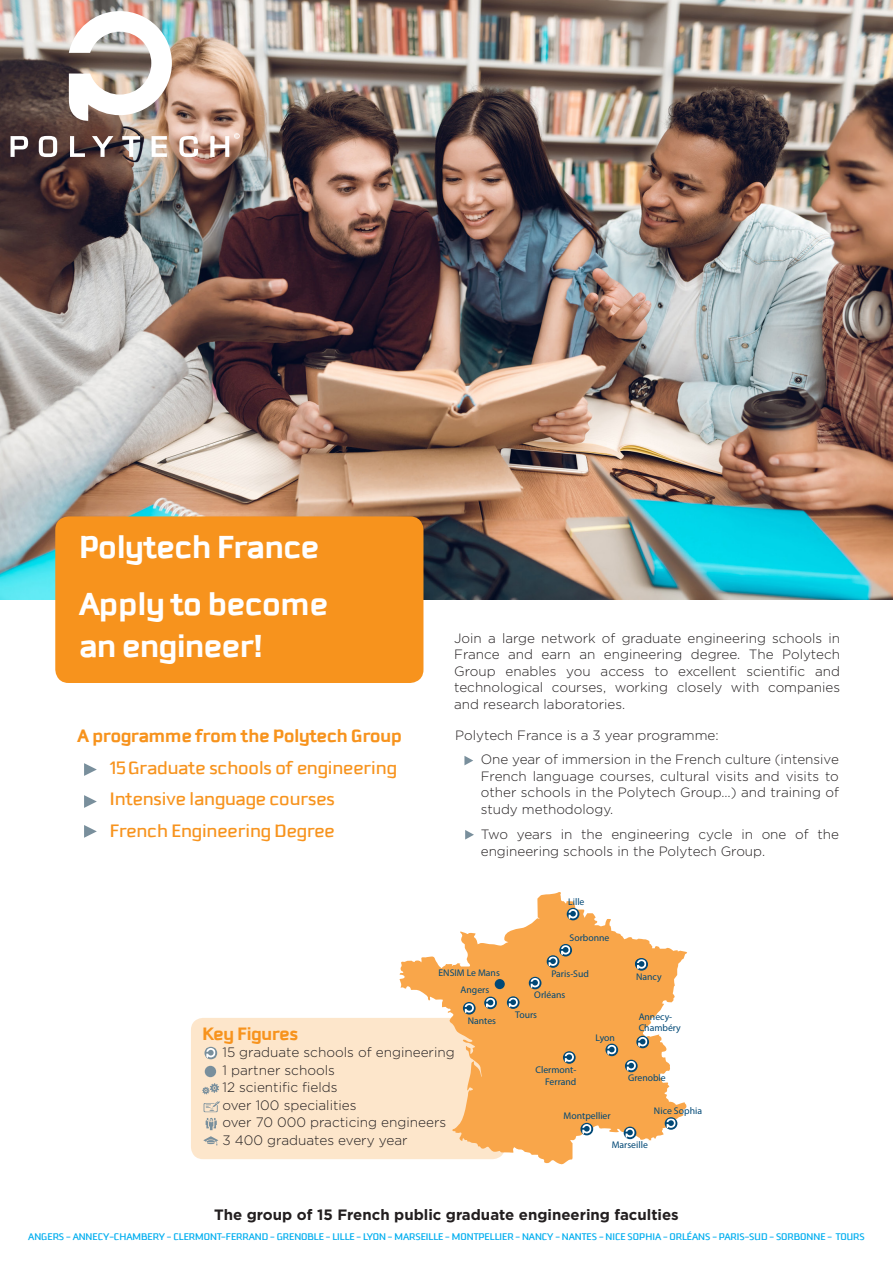
<style>
.page{position:relative;width:893px;height:1263px;background:#fff}
.page>*{position:absolute;margin:0;border:0;box-sizing:border-box;transform-origin:0 0}
.t1{font:700 34.5px/41.4px "Downtempo";color:#fff}
.t2{font:500 19.5px "Downtempo";color:#f7931d}
.t3{font:700 19.5px "Downtempo";color:#f7931d}
.t4{font:700 15px "Gotham";color:#231f20}
.t5{font:300 13.65px "Gotham";color:#231f20}
.t6{font:300 13.5px/16.5px "Gotham";color:#231f20;text-align:justify}
.t7{font:500 10.5px "Downtempo";color:#00aeef}
.t8{font:9.75px/11.7px "Myriad Pro";color:#004876;text-align:right}
</style>
<div class="page">
<img style="left:0;top:0;width:893px;height:600px">
<div style="left:55px;top:516px;width:368px;height:167px;background:#f7931d;border-radius:13px"></div>
<svg style="left:11px;top:136px;width:17px;height:21px"></svg>
<svg style="left:39px;top:136px;width:18px;height:21px"></svg>
<svg style="left:70px;top:136px;width:15px;height:21px"></svg>
<svg style="left:92px;top:136px;width:21px;height:21px"></svg>
<svg style="left:122px;top:136px;width:18px;height:21px"></svg>
<svg style="left:152px;top:136px;width:15px;height:21px"></svg>
<svg style="left:179px;top:136px;width:19px;height:21px"></svg>
<svg style="left:210px;top:133px;width:30px;height:24px"></svg>
<img style="left:69px;top:11px;width:103px;height:111px">
<svg style="left:464px;top:756px;width:9px;height:9px"></svg>
<svg style="left:465px;top:830px;width:9px;height:9px"></svg>
<svg style="left:84px;top:763px;width:13px;height:13px"></svg>
<svg style="left:84px;top:795px;width:13px;height:13px"></svg>
<svg style="left:84px;top:825px;width:13px;height:13px"></svg>
<div style="left:192px;top:1019px;width:312px;height:139px;background:#fde6cb;border-radius:11px"></div>
<div style="left:191px;top:1018px;width:314px;height:141px;border:2px solid #f7931d;border-radius:11px"></div>
<svg style="left:202px;top:1083px;width:17px;height:11px"></svg>
<svg style="left:204px;top:1101px;width:16px;height:11px"></svg>
<svg style="left:398px;top:892px;width:289px;height:273px;fill:#f9a64a"></svg>
<svg style="left:665px;top:1117px;width:12px;height:13px"></svg>
<svg style="left:666px;top:1118px;width:10px;height:10px"></svg>
<svg style="left:624px;top:1126px;width:12px;height:13px"></svg>
<svg style="left:625px;top:1128px;width:10px;height:10px"></svg>
<svg style="left:580px;top:1123px;width:13px;height:12px"></svg>
<svg style="left:582px;top:1124px;width:9px;height:10px"></svg>
<svg style="left:625px;top:1060px;width:13px;height:12px"></svg>
<svg style="left:627px;top:1061px;width:9px;height:10px"></svg>
<svg style="left:636px;top:1036px;width:13px;height:12px"></svg>
<svg style="left:638px;top:1037px;width:9px;height:10px"></svg>
<svg style="left:605px;top:1043px;width:13px;height:13px"></svg>
<svg style="left:607px;top:1045px;width:9px;height:10px"></svg>
<svg style="left:563px;top:1051px;width:13px;height:13px"></svg>
<svg style="left:565px;top:1052px;width:9px;height:10px"></svg>
<svg style="left:463px;top:1002px;width:13px;height:12px"></svg>
<svg style="left:465px;top:1003px;width:9px;height:10px"></svg>
<svg style="left:507px;top:996px;width:13px;height:13px"></svg>
<svg style="left:509px;top:997px;width:9px;height:11px"></svg>
<div style="left:529px;top:977px;width:12px;height:12px;background:#004876;border-radius:50%"></div>
<svg style="left:530px;top:978px;width:10px;height:10px"></svg>
<svg style="left:547px;top:955px;width:12px;height:13px"></svg>
<svg style="left:559px;top:944px;width:13px;height:12px"></svg>
<svg style="left:548px;top:945px;width:22px;height:21px"></svg>
<div style="left:567px;top:908px;width:12px;height:12px;background:#004876;border-radius:50%"></div>
<svg style="left:568px;top:909px;width:10px;height:10px"></svg>
<svg style="left:635px;top:958px;width:13px;height:13px"></svg>
<svg style="left:637px;top:959px;width:9px;height:10px"></svg>
<div style="left:495px;top:979px;width:10px;height:10px;background:#004876;border-radius:50%"></div>
<svg style="left:206px;top:1118px;width:11px;height:12px"></svg>
<svg style="left:203px;top:1136px;width:15px;height:9px"></svg>
<svg style="left:683px;top:998px;width:4px;height:10px"></svg>
<svg style="left:484px;top:996px;width:13px;height:13px"></svg>
<svg style="left:486px;top:998px;width:9px;height:10px"></svg>
<div style="left:205px;top:1066px;width:11px;height:11px;background:#798f9c;border-radius:50%"></div>
<svg style="left:204px;top:1047px;width:13px;height:12px"></svg>
<svg style="left:206px;top:1048px;width:10px;height:10px"></svg>
<p class="t1" style="left:79px;top:526px;width:241px">Polytech France</p>
<p class="t1" style="left:79px;top:583px;width:250px">Apply to become an engineer!</p>
<p class="t3" style="left:77px;top:725px;width:326px">A programme from the Polytech Group</p>
<p class="t2" style="left:110px;top:756px;width:288px">15 Graduate schools of engineering</p>
<p class="t2" style="left:110px;top:788px;width:226px">Intensive language courses</p>
<p class="t2" style="left:110px;top:819px;width:226px">French Engineering Degree</p>
<p class="t6" style="left:454px;top:629px;width:387px">Join a large network of graduate engineering schools in France and earn an engineering degree. The Polytech Group enables you access to excellent scientific and technological courses, working closely with companies and research laboratories.</p>
<p class="t6" style="left:455px;top:727px;width:265px">Polytech France is a 3 year programme:</p>
<p class="t6" style="left:481px;top:751px;width:360px">One year of immersion in the French culture (intensive French language courses, cultural visits and visits to other schools in the Polytech Group…) and training of study methodology.</p>
<p class="t6" style="left:481px;top:826px;width:360px">Two years in the engineering cycle in one of the engineering schools in the Polytech Group.</p>
<p class="t8" style="left:438px;top:966px;width:63px">ENSIM Le Mans</p>
<p class="t8" style="left:461px;top:984px;width:30px">Angers</p>
<p class="t8" style="left:568px;top:896px;width:18px">Lille</p>
<p class="t8" style="left:569px;top:932px;width:41px">Sorbonne</p>
<p class="t8" style="left:551px;top:968px;width:39px">Paris-Sud</p>
<p class="t8" style="left:534px;top:989px;width:33px">Orléans</p>
<p class="t8" style="left:636px;top:970px;width:27px">Nancy</p>
<p class="t3" style="left:202px;top:1022px;width:97px">Key Figures</p>
<p class="t5" style="left:222px;top:1044px;width:234px">15 graduate schools of engineering</p>
<p class="t5" style="left:222px;top:1061px;width:114px">1 partner schools</p>
<p class="t5" style="left:222px;top:1079px;width:117px">12 scientific fields</p>
<p class="t5" style="left:222px;top:1096px;width:136px">over 100 specialities</p>
<p class="t5" style="left:222px;top:1114px;width:225px">over 70 000 practicing engineers</p>
<p class="t5" style="left:222px;top:1131px;width:187px">3 400 graduates every year</p>
<p class="t8" style="left:468px;top:1014px;width:30px">Nantes</p>
<p class="t8" style="left:515px;top:1009px;width:23px">Tours</p>
<p class="t8" style="left:535px;top:1064px;width:42px">Clermont-<br>Ferrand</p>
<p class="t8" style="left:595px;top:1031px;width:21px">Lyon</p>
<p class="t8" style="left:564px;top:1110px;width:49px">Montpellier</p>
<p class="t8" style="left:639px;top:1010px;width:35px">Annecy-</p>
<p class="t8" style="left:639px;top:1022px;width:44px">Chambéry</p>
<p class="t8" style="left:628px;top:1071px;width:39px">Grenoble</p>
<p class="t8" style="left:654px;top:1104px;width:50px">Nice Sophia</p>
<p class="t8" style="left:612px;top:1139px;width:38px">Marseille</p>
<p class="t4" style="left:214px;top:1205px;width:466px">The group of 15 French public graduate engineering faculties</p>
<p class="t7" style="left:28px;top:1231px;width:838px">ANGERS - ANNECY-CHAMBERY - CLERMONT-FERRAND - GRENOBLE - LILLE - LYON - MARSEILLE - MONTPELLIER - NANCY - NANTES - NICE SOPHIA - ORLÉANS - PARIS-SUD - SORBONNE - TOURS</p>
</div>
